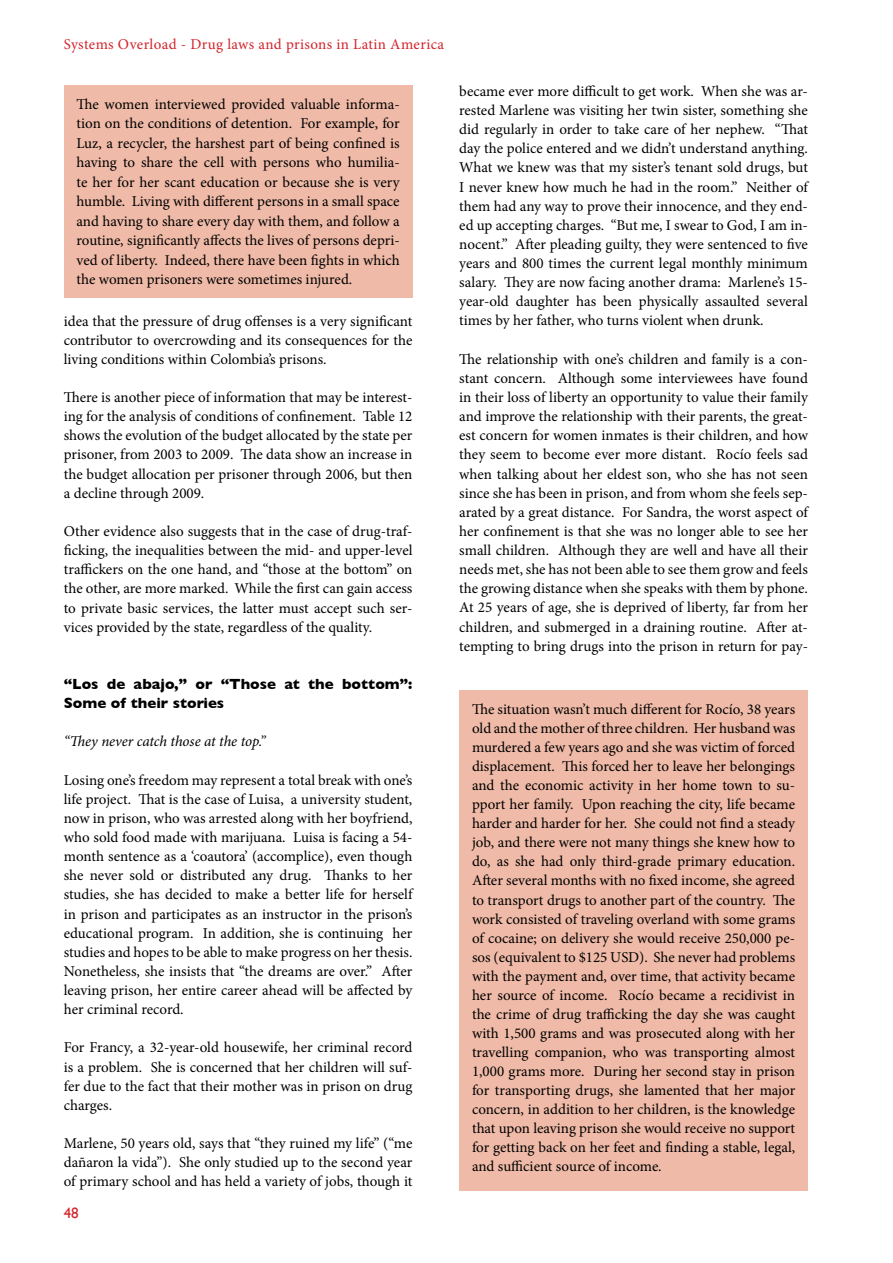
<style>
.page{position:relative;width:893px;height:1263px;background:#fff}
.page>*{position:absolute;margin:0;border:0;box-sizing:border-box;transform-origin:0 0}
.t1{font:15px/19px "Minion Pro";color:#000;text-align:justify}
.t2{font:700 15px/19.2px "Gill Sans";color:#000}
.t3{font:15px "Minion Pro";letter-spacing:.025em;color:#d2232a}
.t4{font:italic 15px "Minion Pro";letter-spacing:-.005em;color:#000}
.t5{font:15px "Gill Sans";color:#d2232a}
</style>
<div class="page">
<div style="left:64px;top:85px;width:348px;height:213px;background:#efbaa7"></div>
<div style="left:459px;top:690px;width:349px;height:501px;background:#efbaa7"></div>
<p class="t3" style="left:64px;top:34px;width:382px">Systems Overload - Drug laws and prisons in Latin America</p>
<p class="t1" style="left:77px;top:94px;width:325px;line-height:19.5px">The women interviewed provided valuable informa&shy;tion on the conditions of detention. For example, for Luz, a recycler, the harshest part of being confined is having to share the cell with persons who humilia&shy;te her for her scant education or because she is very humble. Living with different persons in a small space and having to share every day with them, and follow a routine, significantly affects the lives of persons depri&shy;ved of liberty. Indeed, there have been fights in which the women prisoners were sometimes injured.</p>
<p class="t1" style="left:64px;top:311px;width:350px">idea that the pressure of drug offenses is a very significant contributor to overcrowding and its consequences for the living conditions within Colombia’s prisons.</p>
<p class="t1" style="left:64px;top:388px;width:350px">There is another piece of information that may be interest&shy;ing for the analysis of conditions of confinement. Table 12 shows the evolution of the budget allocated by the state per prisoner, from 2003 to 2009. The data show an increase in the budget allocation per prisoner through 2006, but then a decline through 2009.</p>
<p class="t1" style="left:64px;top:522px;width:350px">Other evidence also suggests that in the case of drug-traf&shy;ficking, the inequalities between the mid- and upper-level traffickers on the one hand, and “those at the bottom” on the other, are more marked. While the first can gain access to private basic services, the latter must accept such ser&shy;vices provided by the state, regardless of the quality.</p>
<p class="t2" style="left:64px;top:674px;width:350px">“Los de abajo,” or “Those at the bottom”:<br>Some of their stories</p>
<p class="t4" style="left:64px;top:731px;width:203px">“They never catch those at the top.”</p>
<p class="t1" style="left:64px;top:770px;width:350px">Losing one’s freedom may represent a total break with one’s life project. That is the case of Luisa, a university student, now in prison, who was arrested along with her boyfriend, who sold food made with marijuana. Luisa is facing a 54- month sentence as a ‘coautora’ (accomplice), even though she never sold or distributed any drug. Thanks to her studies, she has decided to make a better life for herself in prison and participates as an instructor in the prison’s educational program. In addition, she is continuing her studies and hopes to be able to make progress on her thesis.<br>Nonetheless, she insists that “the dreams are over.” After leaving prison, her entire career ahead will be affected by her criminal record.</p>
<p class="t1" style="left:64px;top:1038px;width:350px">For Francy, a 32-year-old housewife, her criminal record is a problem. She is concerned that her children will suf&shy;fer due to the fact that their mother was in prison on drug charges.</p>
<p class="t1" style="left:64px;top:1134px;width:350px">Marlene, 50 years old, says that “they ruined my life” (“me dañaron la vida”). She only studied up to the second year of primary school and has held a variety of jobs, though it</p>
<p class="t5" style="left:64px;top:1204px;width:16px">48</p>
<p class="t1" style="left:459px;top:82px;width:350px">became ever more difficult to get work. When she was ar&shy;rested Marlene was visiting her twin sister, something she did regularly in order to take care of her nephew. “That day the police entered and we didn’t understand anything.<br>What we knew was that my sister’s tenant sold drugs, but I never knew how much he had in the room.” Neither of them had any way to prove their innocence, and they end&shy;ed up accepting charges. “But me, I swear to God, I am in&shy;nocent.” After pleading guilty, they were sentenced to five years and 800 times the current legal monthly minimum salary. They are now facing another drama: Marlene’s 15- year-old daughter has been physically assaulted several times by her father, who turns violent when drunk.</p>
<p class="t1" style="left:459px;top:349px;width:350px">The relationship with one’s children and family is a con&shy;stant concern. Although some interviewees have found in their loss of liberty an opportunity to value their family and improve the relationship with their parents, the great&shy;est concern for women inmates is their children, and how they seem to become ever more distant. Rocío feels sad when talking about her eldest son, who she has not seen since she has been in prison, and from whom she feels sep&shy;arated by a great distance. For Sandra, the worst aspect of her confinement is that she was no longer able to see her small children. Although they are well and have all their needs met, she has not been able to see them grow and feels the growing distance when she speaks with them by phone.<br>At 25 years of age, she is deprived of liberty, far from her children, and submerged in a draining routine. After at&shy;tempting to bring drugs into the prison in return for pay-</p>
<p class="t1" style="left:472px;top:700px;width:325px">The situation wasn’t much different for Rocío, 38 years old and the mother of three children. Her husband was murdered a few years ago and she was victim of forced displacement. This forced her to leave her belongings and the economic activity in her home town to su&shy;pport her family. Upon reaching the city, life became harder and harder for her. She could not find a steady job, and there were not many things she knew how to do, as she had only third-grade primary education.<br>After several months with no fixed income, she agreed to transport drugs to another part of the country. The work consisted of traveling overland with some grams of cocaine; on delivery she would receive 250,000 pe&shy;sos (equivalent to $125 USD). She never had problems with the payment and, over time, that activity became her source of income. Rocío became a recidivist in the crime of drug trafficking the day she was caught with 1,500 grams and was prosecuted along with her travelling companion, who was transporting almost 1,000 grams more. During her second stay in prison for transporting drugs, she lamented that her major concern, in addition to her children, is the knowledge that upon leaving prison she would receive no support for getting back on her feet and finding a stable, legal, and sufficient source of income.</p>
</div>
